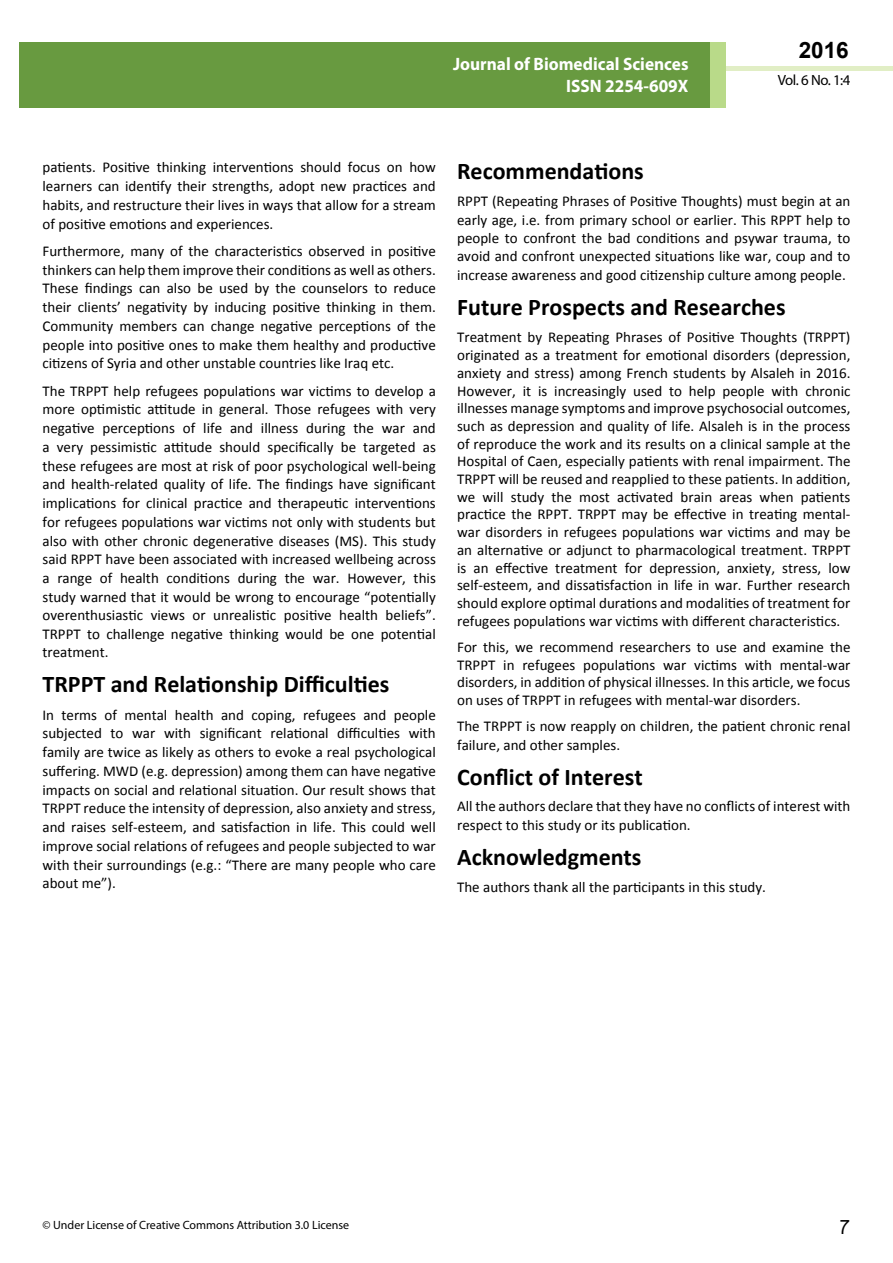
<style>
.page{position:relative;width:893px;height:1263px;background:#fff}
.page>*{position:absolute;margin:0;border:0;box-sizing:border-box;transform-origin:0 0}
.t1{font:25.5px "Tunga";color:#000}
.t2{font:700 24px "Calibri";color:#000}
.t3{font:700 22.5px "Arial";color:#000}
.t4{font:700 18px/21.6px "Myriad Pro";color:#fff;text-align:right;scale:.96 1}
.t5{font:15px/18.8px "Calibri";color:#000;text-align:justify}
.t6{font:14.85px "Myriad Pro";color:#000}
.t7{font:12px "Myriad Pro";color:#000}
</style>
<div class="page">
<div style="left:722px;top:66px;width:171px;height:5px;background:#e1eec5"></div>
<div style="left:19px;top:42px;width:706px;height:66px;background:#689a40"></div>
<div style="left:710px;top:42px;width:15px;height:66px;background:#b9da89"></div>
<p class="t4" style="left:453px;top:53px;width:247px">Journal of Biomedical Sciences<br>ISSN 2254-609X</p>
<h3 class="t3" style="left:799px;top:35px;width:52px">2016</h3>
<p class="t6" style="left:778px;top:71px;width:74px">Vol. 6 No. 1:4</p>
<p class="t5" style="left:43px;top:158px;width:395px">patients. Positive thinking interventions should focus on how learners can identify their strengths, adopt new practices and habits, and restructure their lives in ways that allow for a stream of positive emotions and experiences.</p>
<p class="t5" style="left:43px;top:242px;width:395px">Furthermore, many of the characteristics observed in positive thinkers can help them improve their conditions as well as others.<br>These findings can also be used by the counselors to reduce their clients’ negativity by inducing positive thinking in them.<br>Community members can change negative perceptions of the people into positive ones to make them healthy and productive citizens of Syria and other unstable countries like Iraq etc.</p>
<p class="t5" style="left:43px;top:381px;width:395px">The TRPPT help refugees populations war victims to develop a more optimistic attitude in general. Those refugees with very negative perceptions of life and illness during the war and a very pessimistic attitude should specifically be targeted as these refugees are most at risk of poor psychological well-being and health-related quality of life. The findings have significant implications for clinical practice and therapeutic interventions for refugees populations war victims not only with students but also with other chronic degenerative diseases (MS). This study said RPPT have been associated with increased wellbeing across a range of health conditions during the war. However, this study warned that it would be wrong to encourage “potentially overenthusiastic views or unrealistic positive health beliefs”.<br>TRPPT to challenge negative thinking would be one potential treatment.</p>
<h2 class="t2" style="left:43px;top:669px;width:348px">TRPPT and Relationship Difficulties</h2>
<p class="t5" style="left:43px;top:705px;width:395px">In terms of mental health and coping, refugees and people subjected to war with significant relational difficulties with family are twice as likely as others to evoke a real psychological suffering. MWD (e.g. depression) among them can have negative impacts on social and relational situation. Our result shows that TRPPT reduce the intensity of depression, also anxiety and stress, and raises self-esteem, and satisfaction in life. This could well improve social relations of refugees and people subjected to war with their surroundings (e.g.: “There are many people who care about me”).</p>
<h2 class="t2" style="left:457px;top:156px;width:188px">Recommendations</h2>
<p class="t5" style="left:457px;top:192px;width:395px">RPPT (Repeating Phrases of Positive Thoughts) must begin at an early age, i.e. from primary school or earlier. This RPPT help to people to confront the bad conditions and psywar trauma, to avoid and confront unexpected situations like war, coup and to increase awareness and good citizenship culture among people.</p>
<h2 class="t2" style="left:457px;top:292px;width:330px">Future Prospects and Researches</h2>
<p class="t5" style="left:457px;top:328px;width:395px;line-height:17.7px">Treatment by Repeating Phrases of Positive Thoughts (TRPPT) originated as a treatment for emotional disorders (depression, anxiety and stress) among French students by Alsaleh in 2016.<br>However, it is increasingly used to help people with chronic illnesses manage symptoms and improve psychosocial outcomes, such as depression and quality of life. Alsaleh is in the process of reproduce the work and its results on a clinical sample at the Hospital of Caen, especially patients with renal impairment. The TRPPT will be reused and reapplied to these patients. In addition, we will study the most activated brain areas when patients practice the RPPT. TRPPT may be effective in treating mental&shy;war disorders in refugees populations war victims and may be an alternative or adjunct to pharmacological treatment. TRPPT is an effective treatment for depression, anxiety, stress, low self-esteem, and dissatisfaction in life in war. Further research should explore optimal durations and modalities of treatment for refugees populations war victims with different characteristics.</p>
<p class="t5" style="left:457px;top:638px;width:395px;line-height:17.7px">For this, we recommend researchers to use and examine the TRPPT in refugees populations war victims with mental-war disorders, in addition of physical illnesses. In this article, we focus on uses of TRPPT in refugees with mental-war disorders.</p>
<p class="t5" style="left:457px;top:717px;width:395px">The TRPPT is now reapply on children, the patient chronic renal failure, and other samples.</p>
<h2 class="t2" style="left:457px;top:761px;width:187px">Conflict of Interest</h2>
<p class="t5" style="left:457px;top:797px;width:395px">All the authors declare that they have no conflicts of interest with respect to this study or its publication.</p>
<h2 class="t2" style="left:457px;top:841px;width:186px">Acknowledgments</h2>
<p class="t5" style="left:457px;top:877px;width:310px">The authors thank all the participants in this study.</p>
<p class="t7" style="left:43px;top:1218px;width:308px">© Under License of Creative Commons Attribution 3.0 License</p>
<h1 class="t1" style="left:839px;top:1210px;width:11px">7</h1>
</div>
